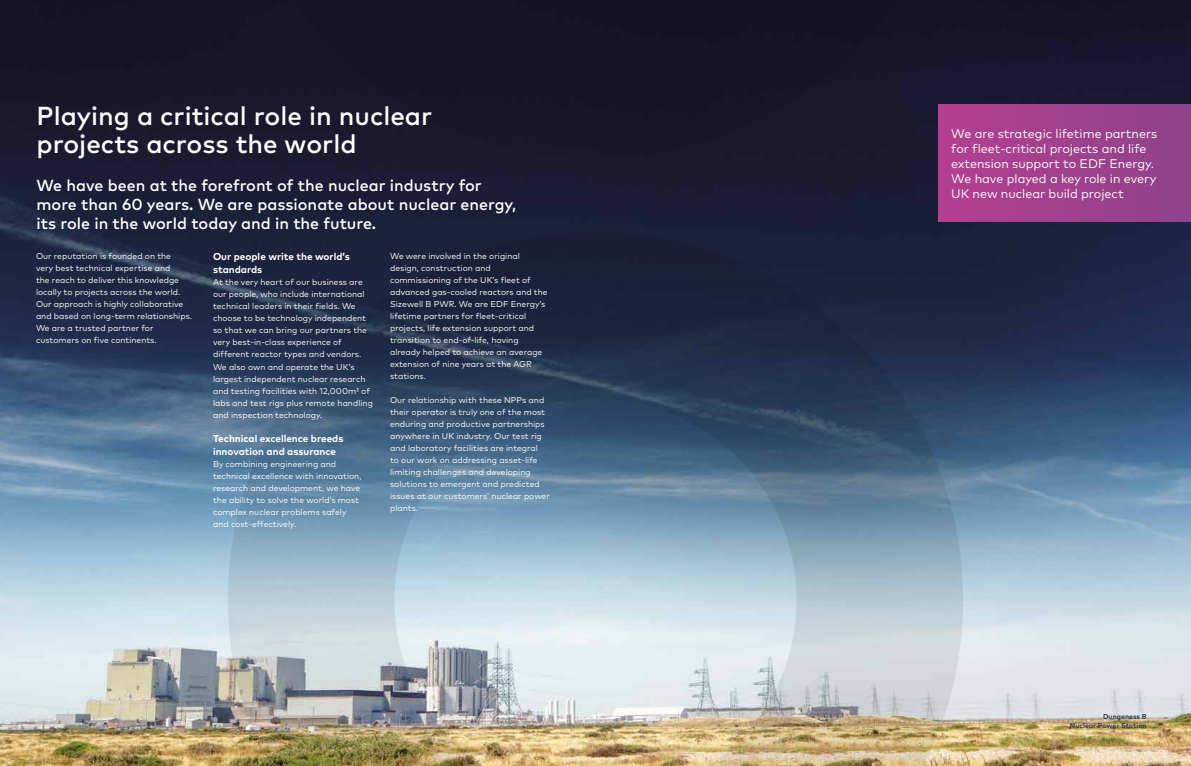
<style>
.page{position:relative;width:1191px;height:766px;background:#fff}
.page>*{position:absolute;margin:0;border:0;box-sizing:border-box;transform-origin:0 0}
.t1{font:500 26px/28px "Mark Pro";color:#fff}
.t2{font:500 16px/19px "Mark Pro";color:#fff}
.t3{font:12.5px/15px "Mark Pro";color:#fff}
.t4{font:700 10px/13px "Mark Pro";color:#fff}
.t5{font:8.5px/12px "Mark Pro";color:#fff}
.t6{font:700 7px/9px "Mark Pro";color:#2c3d49;text-align:right}
</style>
<div class="page">
<img style="left:0;top:0;width:1191px;height:765px">
<div style="left:938px;top:104px;width:253px;height:117px;background:linear-gradient(to right,#b43f90,#8e428a)"></div>
<div style="left:595px;top:0;width:308px;height:158px;background:#141527"></div>
<svg style="left:595px;top:232px;width:368px;height:533px;background:#717f8d"></svg>
<div style="left:287px;top:0;width:308px;height:158px;background:#141527"></div>
<img style="left:228px;top:232px;width:367px;height:533px">
<h1 class="t1" style="left:37px;top:99px;width:397px">Playing a critical role in nuclear projects across the world</h1>
<h2 class="t2" style="left:37px;top:174px;width:481px">We have been at the forefront of the nuclear industry for more than 60 years. We are passionate about nuclear energy, its role in the world today and in the future.</h2>
<p class="t5" style="left:36px;top:249px;width:158px">Our reputation is founded on the<br>very best technical expertise and<br>the reach to deliver this knowledge locally to projects across the world.<br>Our approach is highly collaborative and based on long-term relationships.<br>We are a trusted partner for customers on five continents.</p>
<p class="t4" style="left:213px;top:249px;width:138px">Our people write the world’s standards</p>
<p class="t5" style="left:390px;top:249px;width:159px">We were involved in the original design, construction and commissioning of the UK’s fleet of advanced gas-cooled reactors and the<br>Sizewell B PWR. We are EDF Energy’s lifetime partners for fleet-critical projects, life extension support and transition to end-of-life, having already helped to achieve an average extension of nine years at the AGR stations.</p>
<p class="t5" style="left:390px;top:393px;width:161px">Our relationship with these NPPs and their operator is truly one of the most enduring and productive partnerships anywhere in UK industry. Our test rig and laboratory facilities are integral<br>to our work on addressing asset-life limiting challenges and developing solutions to emergent and predicted issues at our customers’ nuclear power plants.</p>
<p class="t5" style="left:213px;top:276px;width:161px">At the very heart of our business are our people, who include international technical leaders in their fields. We choose to be technology independent so that we can bring our partners the very best-in-class experience of different reactor types and vendors.<br>We also own and operate the UK’s largest independent nuclear research and testing facilities with 12,000m² of labs and test rigs plus remote handling and inspection technology.</p>
<p class="t4" style="left:213px;top:430px;width:132px">Technical excellence breeds innovation and assurance</p>
<p class="t5" style="left:213px;top:457px;width:150px">By combining engineering and technical excellence with innovation, research and development, we have the ability to solve the world’s most complex nuclear problems safely and cost-effectively.</p>
<h3 class="t3" style="left:951px;top:125px;width:208px">We are strategic lifetime partners for fleet-critical projects and life extension support to EDF Energy.<br>We have played a key role in every UK new nuclear build project</h3>
<p class="t6" style="left:1070px;top:711px;width:78px">Dungeness B<br>Nuclear Power Station</p>
</div>
